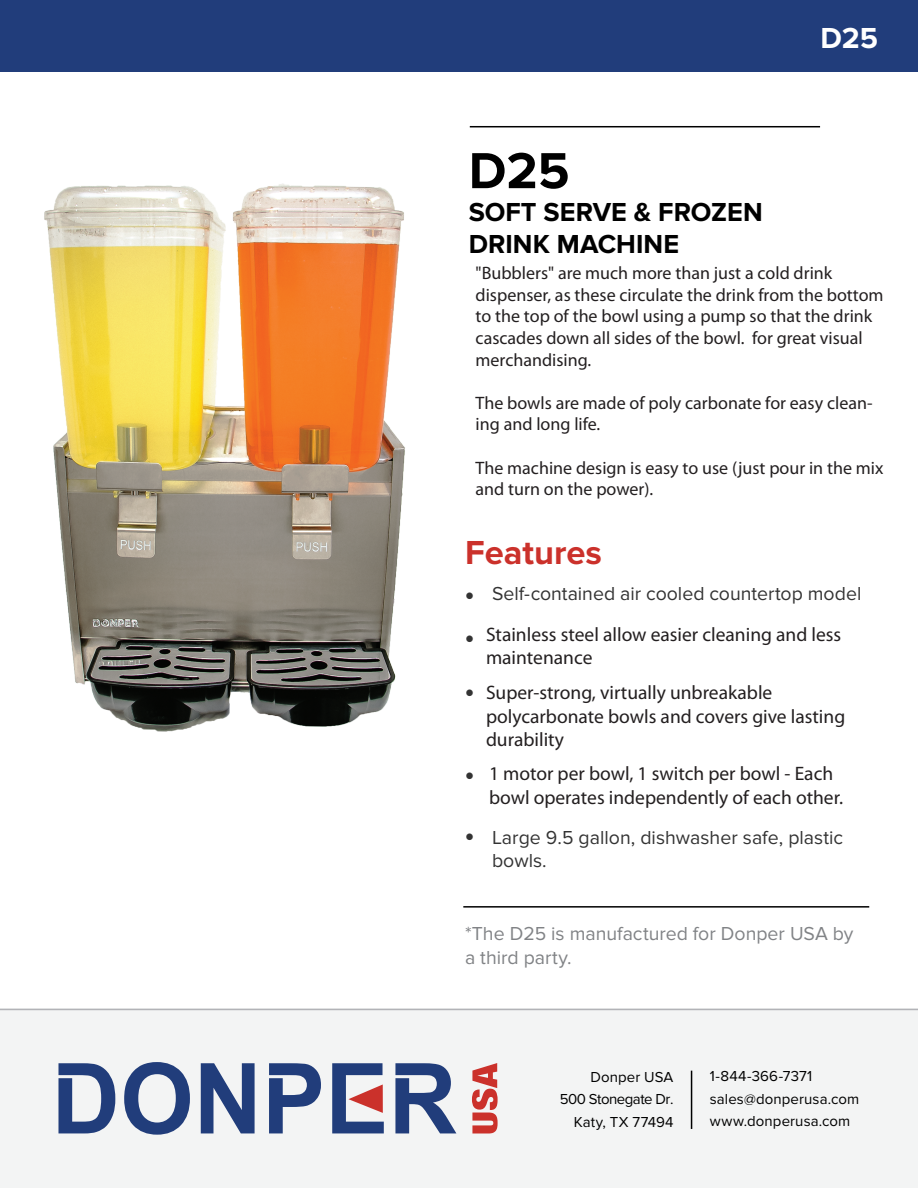
<style>
.page{position:relative;width:918px;height:1188px;background:#fff}
.page>*{position:absolute;margin:0;border:0;box-sizing:border-box;transform-origin:0 0}
.t1{font:700 52.5px "Proxima Nova";color:#000}
.t2{font:700 34.5px "Proxima Nova";color:#cb312b}
.t3{font:700 30px "Proxima Nova";color:#fff}
.t4{font:700 27px/32.4px "Proxima Nova";color:#000}
.t5{font:19.5px/23.4px "Myriad Pro";color:#231f20}
.t6{font:19.5px/23.4px "Proxima Nova";color:#000}
.t7{font:19.5px/24px "Proxima Nova";color:#818386}
.t8{font:18px/21.6px "Myriad Pro";color:#231f20}
.t9{font:15px/22.5px "Proxima Nova";letter-spacing:.005em;color:#000;text-align:right}
.t10{font:15px "Trebuchet MS";color:#000}
.s1{font-family:"Trebuchet MS";font-size:15px}
</style>
<div class="page">
<img style="left:44px;top:183px;width:361px;height:549px">
<hr style="left:470px;top:126px;width:350px;height:1px;background:#000">
<div style="left:0;top:0;width:918px;height:72px;background:#213d7b"></div>
<div style="left:0;top:1009px;width:918px;height:179px;background:#f3f4f4"></div>
<svg style="left:124px;top:1062px;width:66px;height:73px"></svg>
<svg style="left:201px;top:1063px;width:54px;height:70px"></svg>
<svg style="left:332px;top:1063px;width:52px;height:70px"></svg>
<svg style="left:269px;top:1063px;width:52px;height:70px"></svg>
<svg style="left:58px;top:1063px;width:57px;height:70px"></svg>
<svg style="left:395px;top:1063px;width:61px;height:70px"></svg>
<svg style="left:472px;top:1063px;width:26px;height:71px"></svg>
<hr style="left:691px;top:1071px;width:1px;height:58px;background:#000">
<hr style="left:0;top:1009px;width:918px;height:1px;background:#b2b3b7">
<hr style="left:463px;top:906px;width:406px;height:2px;background:#000">
<h1 class="t1" style="left:469px;top:140px;width:102px">D25</h1>
<h3 class="t4" style="left:469px;top:196px;width:296px">SOFT SERVE &amp; FROZEN<br>DRINK MACHINE</h3>
<h3 class="t3" style="left:820px;top:21px;width:59px">D25</h3>
<p class="t8" style="left:476px;top:262px;width:410px">"Bubblers" are much more than just a cold drink dispenser, as these circulate the drink from the bottom to the top of the bowl using a pump so that the drink cascades down all sides of the bowl. for great visual merchandising.</p>
<p class="t8" style="left:476px;top:392px;width:398px">The bowls are made of poly carbonate for easy clean&shy;ing and long life.</p>
<p class="t8" style="left:476px;top:456px;width:409px">The machine design is easy to use (just pour in the mix and turn on the power).</p>
<h2 class="t2" style="left:465px;top:533px;width:139px">Features</h2>
<p class="t6" style="left:465px;top:582px;width:398px"><span class="s1">●</span> Self-contained air cooled countertop model</p>
<p class="t10" style="left:465px;top:628px;width:11px">●</p>
<p class="t5" style="left:486px;top:622px;width:357px">Stainless steel allow easier cleaning and less maintenance</p>
<p class="t10" style="left:465px;top:682px;width:11px">●</p>
<p class="t10" style="left:465px;top:765px;width:11px">●</p>
<p class="t5" style="left:486px;top:681px;width:361px">Super-strong, virtually unbreakable polycarbonate bowls and covers give lasting durability</p>
<p class="t5" style="left:489px;top:762px;width:356px">1 motor per bowl, 1 switch per bowl - Each bowl operates independently of each other.</p>
<p class="t6" style="left:492px;top:826px;width:353px;text-indent:-27px"><span class="s1">●</span> Large 9.5 gallon, dishwasher safe, plastic bowls.</p>
<p class="t7" style="left:465px;top:922px;width:390px">*The D25 is manufactured for Donper USA by a third party.</p>
<p class="t9" style="left:560px;top:1066px;width:115px">Donper USA<br>500 Stonegate Dr.<br>Katy, TX 77494</p>
<p class="t9" style="left:710px;top:1065px;width:151px;text-align:left">1-844-366-7371 sales@donperusa.com www.donperusa.com</p>
</div>
